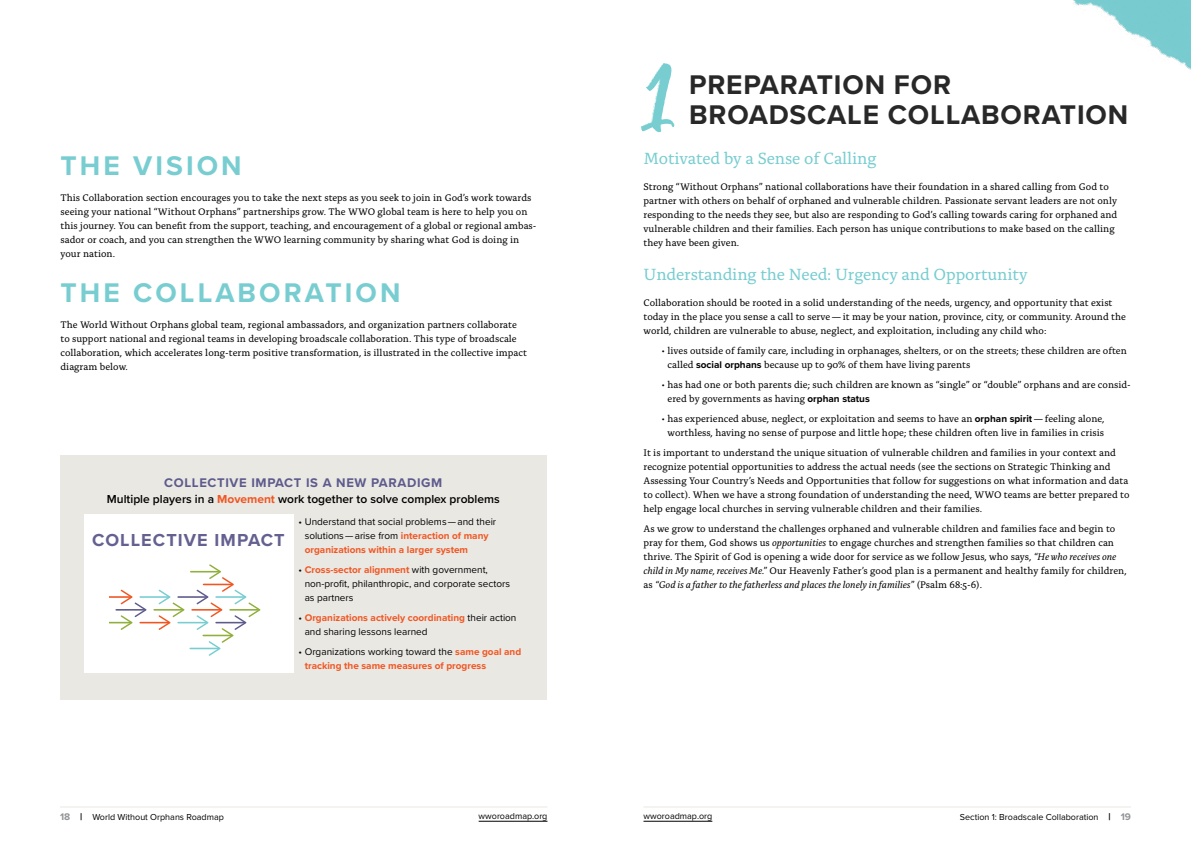
<style>
.page{position:relative;width:1191px;height:842px;background:#fff}
.page>*{position:absolute;margin:0;border:0;box-sizing:border-box;transform-origin:0 0}
.t1{font:120px "Better Times";color:#78cdd1}
.t2{font:700 28px/30px "Proxima Nova";letter-spacing:.03em;color:#292829}
.t3{font:700 28px "Proxima Nova";letter-spacing:.11em;color:#78cdd1}
.t4{font:700 18px "Proxima Nova";letter-spacing:.06em;color:#646090}
.t5{font:17px "Alda OT";letter-spacing:-.01em;color:#78cdd1}
.t6{font:700 13px "Proxima Nova";letter-spacing:.05em;color:#5d5b8c}
.t7{font:600 12px "Proxima Nova";color:#000}
.t8{font:10px/14px "Alda OT";color:#000}
.t9{font:10px/14px "Proxima Nova";color:#000}
.t10{font:700 10px/14px "Proxima Nova";color:#f05622}
.t11{font:9px "Proxima Nova";color:#000}
.s1{font-weight:700;color:#f05622}
.s2{font-weight:400;color:#000}
.s3{font-family:"Proxima Nova";font-weight:700}
.s4{font-style:italic}
.s5{font-weight:700;font-size:10px;color:#939598}
.s6{font-weight:700;font-size:10px}
</style>
<div class="page">
<img style="left:1073px;top:0;width:118px;height:70px">
<div style="left:60px;top:455px;width:486px;height:245px;background:#eae8e3"></div>
<div style="left:84px;top:514px;width:209px;height:159px;background:#fff"></div>
<svg style="left:110px;top:564px;width:150px;height:92px"></svg>
<hr style="left:643px;top:821px;width:69px;height:1px;background:#000">
<hr style="left:478px;top:821px;width:69px;height:1px;background:#000">
<hr style="left:643px;top:807px;width:488px;height:1px;background:#eae8e3">
<hr style="left:60px;top:807px;width:487px;height:1px;background:#eae8e3">
<h2 class="t3" style="left:60px;top:145px;width:183px">THE VISION</h2>
<p class="t8" style="left:60px;top:192px;width:477px">This Collaboration section encourages you to take the next steps as you seek to join in God’s work towards seeing your national “Without Orphans” partnerships grow. The WWO global team is here to help you on this journey. You can benefit from the support, teaching, and encouragement of a global or regional ambas&shy;sador or coach, and you can strengthen the WWO learning community by sharing what God is doing in your nation.</p>
<h2 class="t3" style="left:60px;top:272px;width:341px">THE COLLABORATION</h2>
<p class="t8" style="left:60px;top:319px;width:468px">The World Without Orphans global team, regional ambassadors, and organization partners collaborate to support national and regional teams in developing broadscale collaboration. This type of broadscale collaboration, which accelerates long-term positive transformation, is illustrated in the collective impact diagram below.</p>
<h3 class="t6" style="left:164px;top:473px;width:280px">COLLECTIVE IMPACT IS A NEW PARADIGM</h3>
<p class="t7" style="left:107px;top:490px;width:394px">Multiple players in a <span class="s1">Movement</span> work together to solve complex problems</p>
<p class="t9" style="left:305px;top:514px;width:193px;text-indent:-6px">• Understand that social problems — and their solutions — arise from <span class="s1">interaction of many organizations within a larger system</span></p>
<p class="t9" style="left:305px;top:562px;width:207px;text-indent:-6px">• <span class="s1">Cross-sector alignment</span> with government, non-profit, philanthropic, and corporate sectors as partners</p>
<p class="t9" style="left:305px;top:610px;width:213px;text-indent:-6px">• <span class="s1">Organizations actively coordinating</span> their action and sharing lessons learned</p>
<p class="t10" style="left:305px;top:645px;width:218px;text-indent:-6px"><span class="s2">• Organizations working toward the</span> same goal and tracking the same measures of progress</p>
<h3 class="t4" style="left:92px;top:526px;width:194px">COLLECTIVE IMPACT</h3>
<h1 class="t1" style="left:643px;top:30px;width:33px">1</h1>
<h2 class="t2" style="left:689px;top:69px;width:440px">PREPARATION FOR<br>BROADSCALE COLLABORATION</h2>
<h3 class="t5" style="left:643px;top:151px;width:234px">Motivated by a Sense of Calling</h3>
<p class="t8" style="left:643px;top:181px;width:475px">Strong “Without Orphans” national collaborations have their foundation in a shared calling from God to partner with others on behalf of orphaned and vulnerable children. Passionate servant leaders are not only responding to the needs they see, but also are responding to God’s calling towards caring for orphaned and vulnerable children and their families. Each person has unique contributions to make based on the calling they have been given.</p>
<h3 class="t5" style="left:643px;top:267px;width:385px">Understanding the Need: Urgency and Opportunity</h3>
<p class="t8" style="left:643px;top:297px;width:484px">Collaboration should be rooted in a solid understanding of the needs, urgency, and opportunity that exist today in the place you sense a call to serve—it may be your nation, province, city, or community. Around the world, children are vulnerable to abuse, neglect, and exploitation, including any child who:</p>
<p class="t8" style="left:667px;top:345px;width:461px;text-indent:-6px">• lives outside of family care, including in orphanages, shelters, or on the streets; these children are often called <span class="s3">social orphans</span> because up to 90% of them have living parents</p>
<p class="t8" style="left:667px;top:379px;width:465px;text-indent:-6px">• has had one or both parents die; such children are known as “single” or “double” orphans and are consid&shy;ered by governments as having <span class="s3">orphan status</span></p>
<p class="t8" style="left:661px;top:413px;width:444px;text-align:center">• has experienced abuse, neglect, or exploitation and seems to have an <span class="s3">orphan spirit</span>—feeling alone, worthless, having no sense of purpose and little hope; these children often live in families in crisis</p>
<p class="t8" style="left:643px;top:447px;width:487px">It is important to understand the unique situation of vulnerable children and families in your context and recognize potential opportunities to address the actual needs (see the sections on Strategic Thinking and Assessing Your Country’s Needs and Opportunities that follow for suggestions on what information and data to collect). When we have a strong foundation of understanding the need, WWO teams are better prepared to help engage local churches in serving vulnerable children and their families.</p>
<p class="t8" style="left:643px;top:523px;width:485px">As we grow to understand the challenges orphaned and vulnerable children and families face and begin to pray for them, God shows us <span class="s4">opportunities</span> to engage churches and strengthen families so that children can thrive. The Spirit of God is opening a wide door for service as we follow Jesus, who says, <span class="s4">“He who receives one child in My name, receives Me.”</span> Our Heavenly Father’s good plan is a permanent and healthy family for children, as <span class="s4">“God is a father to the fatherless and places the lonely in families”</span> (Psalm 68:5-6).</p>
<p class="t11" style="left:60px;top:810px;width:165px"><span class="s5">18</span> <span class="s6">|</span> World Without Orphans Roadmap</p>
<p class="t11" style="left:478px;top:809px;width:70px">wworoadmap.org</p>
<p class="t11" style="left:643px;top:809px;width:70px">wworoadmap.org</p>
<p class="t11" style="left:960px;top:810px;width:173px">Section 1: Broadscale Collaboration <span class="s6">|</span> <span class="s5">19</span></p>
</div>
